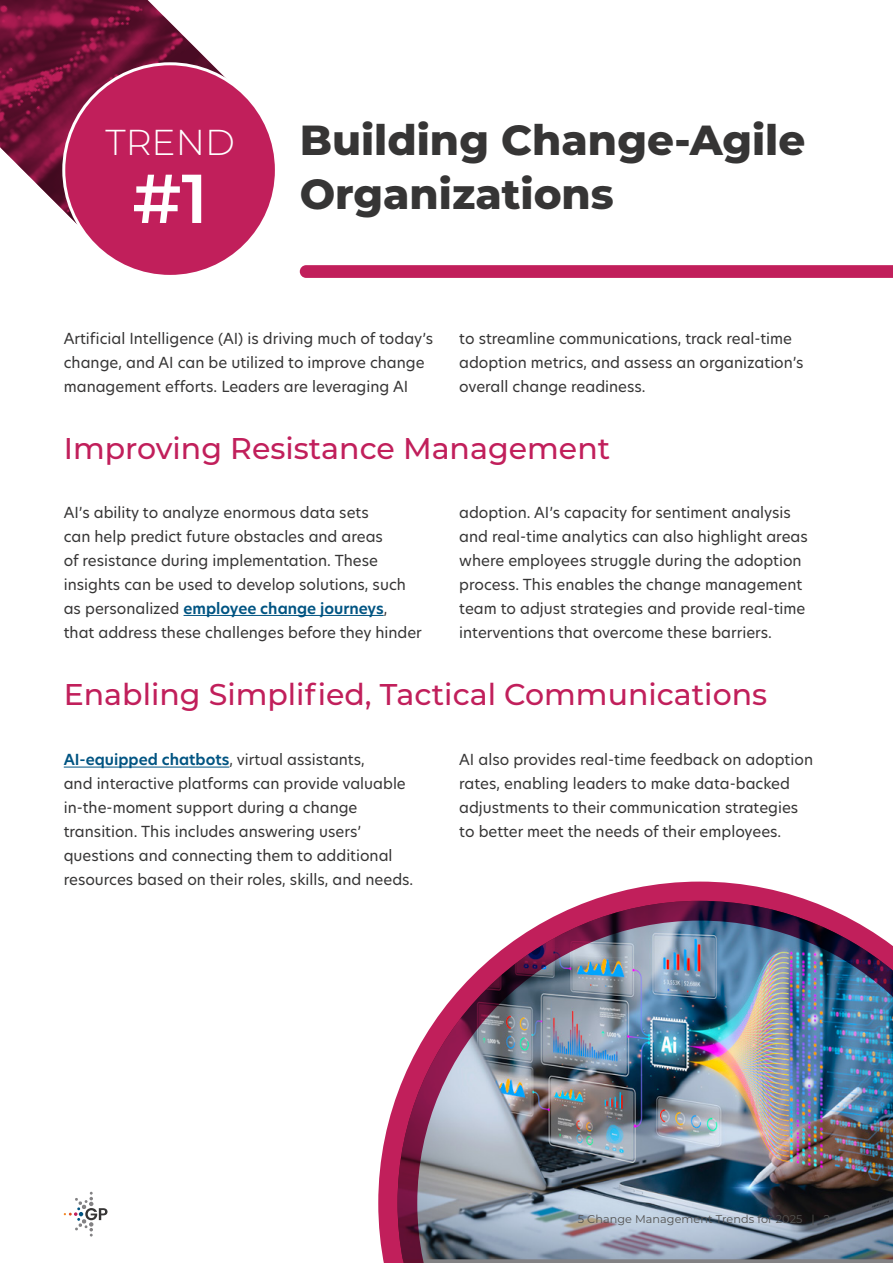
<style>
.page{position:relative;width:893px;height:1263px;background:#fff}
.page>*{position:absolute;margin:0;border:0;box-sizing:border-box;transform-origin:0 0}
.t1{font:600 69px "Montserrat";color:#fff}
.t2{font:800 42px/54px "Montserrat";color:#363535}
.t3{font:300 36px "Montserrat";color:#fff}
.t4{font:500 30px "Montserrat";color:#c11f5b}
.t5{font:15px/24px "New Hero";color:#363535}
.t6{font:11.25px "Montserrat";letter-spacing:.005em;color:#525150}
.s1{font-weight:600;color:#005482}
</style>
<div class="page">
<img style="left:378px;top:881px;width:515px;height:382px">
<svg style="left:300px;top:265px;width:593px;height:13px;background:#c2235e"></svg>
<svg style="left:64px;top:1192px;width:44px;height:44px"></svg>
<hr style="left:184px;top:615px;width:200px;height:1px;background:#005482">
<hr style="left:64px;top:767px;width:165px;height:1px;background:#005482">
<svg style="left:0;top:0;width:226px;height:225px"></svg>
<div style="left:64px;top:64px;width:212px;height:212px;background:#c11f5b;border-radius:50%"></div>
<h3 class="t3" style="left:105px;top:118px;width:131px">TREND</h3>
<h1 class="t1" style="left:132px;top:150px;width:77px">#1</h1>
<h2 class="t2" style="left:300px;top:111px;width:507px">Building Change-Agile<br>Organizations</h2>
<p class="t5" style="left:64px;top:326px;width:371px">Artificial Intelligence (AI) is driving much of today’s change, and AI can be utilized to improve change management efforts. Leaders are leveraging AI</p>
<p class="t5" style="left:459px;top:326px;width:346px">to streamline communications, track real-time adoption metrics, and assess an organization’s overall change readiness.</p>
<h3 class="t4" style="left:64px;top:427px;width:548px">Improving Resistance Management</h3>
<p class="t5" style="left:64px;top:500px;width:360px">AI’s ability to analyze enormous data sets<br>can help predict future obstacles and areas<br>of resistance during implementation. These insights can be used to develop solutions, such as personalized <span class="s1">employee change journeys</span>,<br>that address these challenges before they hinder</p>
<p class="t5" style="left:459px;top:500px;width:350px">adoption. AI’s capacity for sentiment analysis and real-time analytics can also highlight areas where employees struggle during the adoption process. This enables the change management team to adjust strategies and provide real-time interventions that overcome these barriers.</p>
<h3 class="t4" style="left:64px;top:674px;width:705px">Enabling Simplified, Tactical Communications</h3>
<p class="t5" style="left:64px;top:747px;width:351px"><span class="s1">AI-equipped chatbots</span>, virtual assistants,<br>and interactive platforms can provide valuable in-the-moment support during a change transition. This includes answering users’ questions and connecting them to additional resources based on their roles, skills, and needs.</p>
<p class="t5" style="left:459px;top:747px;width:355px">AI also provides real-time feedback on adoption rates, enabling leaders to make data-backed adjustments to their communication strategies to better meet the needs of their employees.</p>
<p class="t6" style="left:578px;top:1211px;width:254px">5 Change Management Trends for 2025 | 2</p>
</div>
